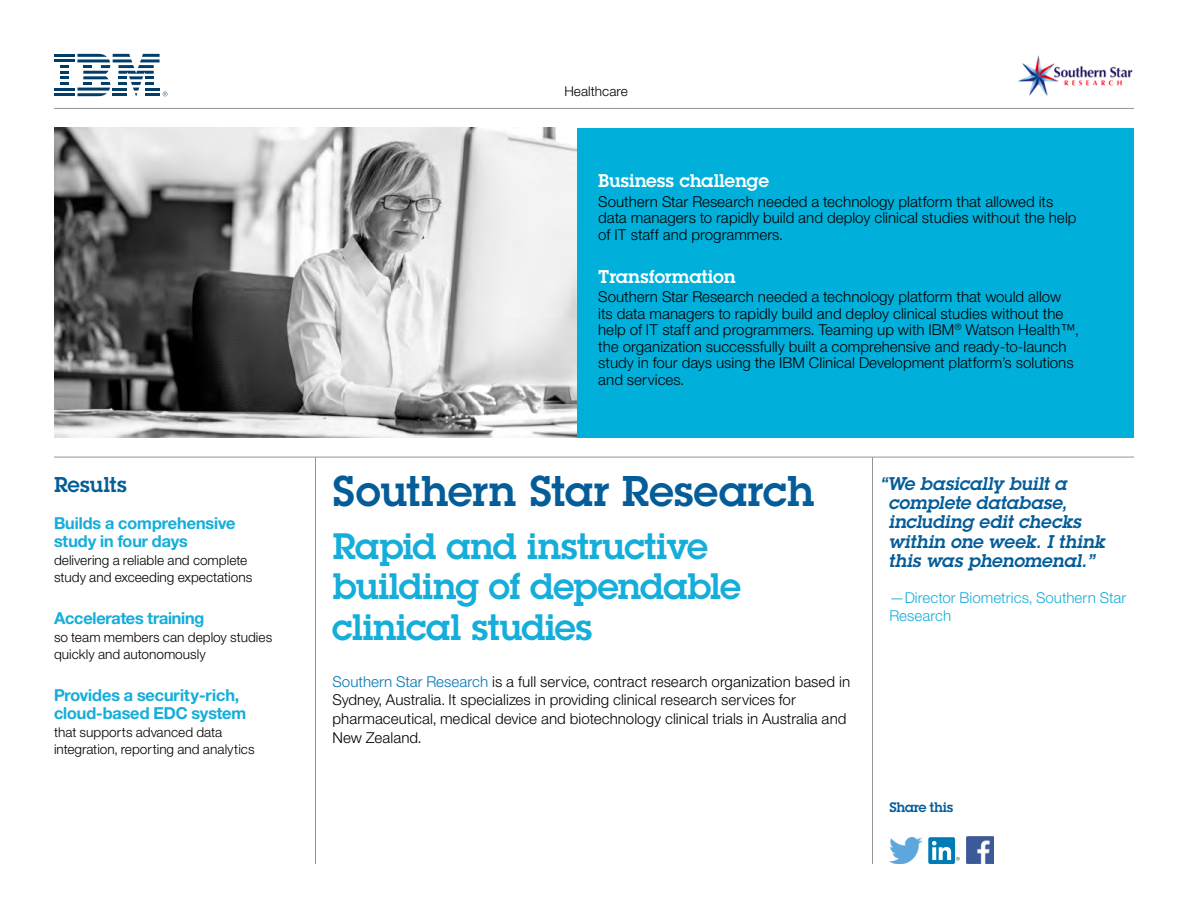
<style>
.page{position:relative;width:1188px;height:918px;background:#fff}
.page>*{position:absolute;margin:0;border:0;box-sizing:border-box;transform-origin:0 0}
.t1{font:42px "Lubalin Demifor IBM";color:#045d99}
.t2{font:36px/40.5px "Lubalin Demifor IBM";letter-spacing:-.02em;color:#15adda}
.t3{font:21px "Lubalin Demifor IBM";color:#045d99}
.t4{font:18px/19.5px "Lubalin Demi Italicfor IBM";color:#045d99}
.t5{font:18px "Lubalin Demifor IBM";color:#fff}
.t6{font:16.5px/18px "Helv Neue Boldfor IBM";color:#15adda}
.t7{font:15px/16.5px "Helv Neue Lightfor IBM";color:#000}
.t8{font:15px/18px "Helv Neue Lightfor IBM";color:#15adda}
.t9{font:13.5px/17.2px "Helv Neue Lightfor IBM";color:#000}
.t10{font:13.5px "Lubalin Demifor IBM";letter-spacing:-.015em;color:#045d99}
.s1{color:#0075b2}
</style>
<div class="page">
<hr style="left:315px;top:457px;width:1px;height:407px;background:#949598">
<hr style="left:872px;top:457px;width:1px;height:407px;background:#949598">
<hr style="left:54px;top:108px;width:1080px;height:1px;background:#949598">
<hr style="left:54px;top:457px;width:1080px;height:1px;background:#949598">
<div style="left:577px;top:128px;width:557px;height:310px;background:#00b0da"></div>
<img style="left:54px;top:128px;width:523px;height:310px">
<img style="left:890px;top:838px;width:32px;height:26px">
<div style="left:928px;top:837px;width:27px;height:27px;background:#007bb6;border-radius:2px"></div>
<svg style="left:932px;top:841px;width:28px;height:20px"></svg>
<img style="left:966px;top:837px;width:27px;height:27px">
<hr style="left:54px;top:54px;width:21px;height:3px;background:#003d69">
<hr style="left:54px;top:59px;width:21px;height:3px;background:#003d69">
<hr style="left:54px;top:88px;width:21px;height:3px;background:#003d69">
<svg style="left:60px;top:65px;width:9px;height:20px"></svg>
<hr style="left:54px;top:93px;width:21px;height:3px;background:#003d69">
<svg style="left:77px;top:54px;width:90px;height:42px"></svg>
<img style="left:1018px;top:55px;width:115px;height:41px">
<h3 class="t3" style="left:54px;top:470px;width:74px">Results</h3>
<p class="t6" style="left:54px;top:514px;width:183px">Builds a comprehensive study in four days</p>
<p class="t9" style="left:54px;top:551px;width:200px">delivering a reliable and complete study and exceeding expectations</p>
<p class="t6" style="left:54px;top:609px;width:152px">Accelerates training</p>
<p class="t9" style="left:54px;top:628px;width:220px">so team members can deploy studies quickly and autonomously</p>
<p class="t6" style="left:54px;top:685px;width:194px">Provides a security-rich, cloud-based EDC system</p>
<p class="t9" style="left:54px;top:723px;width:202px">that supports advanced data integration, reporting and analytics</p>
<p class="t9" style="left:564px;top:83px;width:65px">Healthcare</p>
<p class="t5" style="left:598px;top:169px;width:172px">Business challenge</p>
<p class="t7" style="left:598px;top:193px;width:480px">Southern Star Research needed a technology platform that allowed its data managers to rapidly build and deploy clinical studies without the help of IT staff and programmers.</p>
<p class="t5" style="left:598px;top:265px;width:139px">Transformation</p>
<p class="t7" style="left:598px;top:288px;width:482px">Southern Star Research needed a technology platform that would allow its data managers to rapidly build and deploy clinical studies without the help of IT staff and programmers. Teaming up with IBM<sup>®</sup> Watson Health™, the organization successfully built a comprehensive and ready-to-launch study in four days using the IBM Clinical Development platform’s solutions and services.</p>
<h1 class="t1" style="left:333px;top:463px;width:484px">Southern Star Research</h1>
<h2 class="t2" style="left:333px;top:525px;width:410px">Rapid and instructive building of dependable clinical studies</h2>
<p class="t7" style="left:333px;top:671px;width:519px;line-height:18.8px"><span class="s1">Southern Star Research</span> is a full service, contract research organization based in Sydney, Australia. It specializes in providing clinical research services for pharmaceutical, medical device and biotechnology clinical trials in Australia and New Zealand.</p>
<p class="t4" style="left:890px;top:473px;width:218px;text-indent:-8px">“We basically built a complete database, including edit checks within one week. I think this was phenomenal.”</p>
<p class="t8" style="left:890px;top:588px;width:238px">—Director Biometrics, Southern Star<br>Research</p>
<p class="t10" style="left:890px;top:798px;width:65px">Share this</p>
</div>
